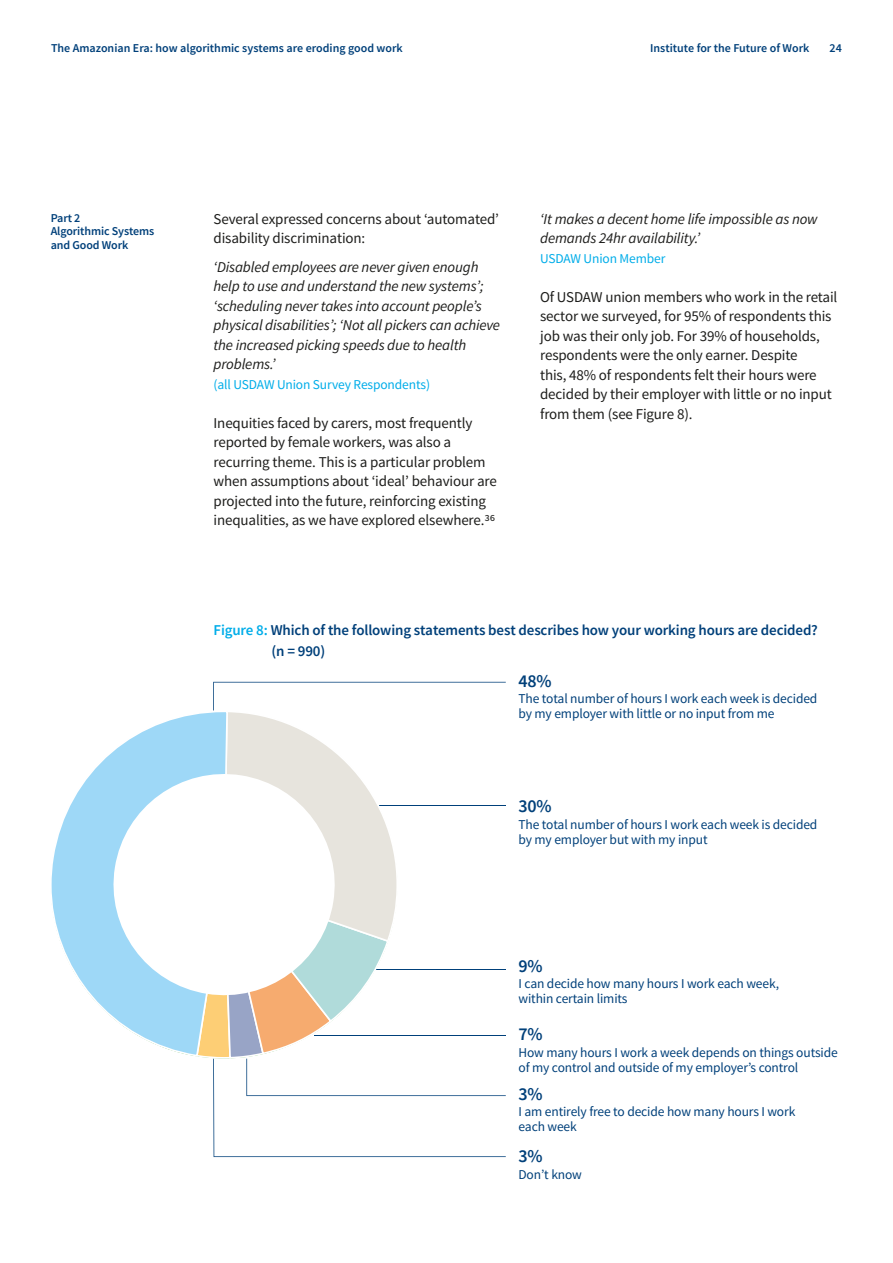
<style>
.page{position:relative;width:893px;height:1263px;background:#fff}
.page>*{position:absolute;margin:0;border:0;box-sizing:border-box;transform-origin:0 0}
.t1{font:600 18px "Source Sans Pro";color:#00407a}
.t2{font:15px/19.5px "Source Sans Pro";letter-spacing:-.01em;color:#1d1d1b}
.t3{font:italic 15px/19.5px "Source Sans Pro";letter-spacing:-.01em;color:#1d1d1b}
.t4{font:600 15px "Source Sans Pro";letter-spacing:-.01em;color:#00407a}
.t5{font:13.5px/15px "Source Sans Pro";letter-spacing:-.01em;color:#00407a}
.t6{font:13.5px "Source Sans Pro";letter-spacing:-.01em;color:#00ade9}
.t7{font:600 12px/13.5px "Source Sans Pro";color:#00407a}
.s1{color:#00ade9}
</style>
<div class="page">
<svg style="left:202px;top:682px;width:304px;height:475px"></svg>
<svg style="left:51px;top:710px;width:177px;height:347px;fill:#9ed8f7"></svg>
<svg style="left:105px;top:766px;width:238px;height:237px"></svg>
<p class="t7" style="left:51px;top:41px;width:353px">The Amazonian Era: how algorithmic systems are eroding good work</p>
<p class="t7" style="left:650px;top:41px;width:161px">Institute for the Future of Work</p>
<p class="t7" style="left:830px;top:41px;width:14px">24</p>
<p class="t7" style="left:51px;top:211px;width:105px">Part 2<br>Algorithmic Systems and Good Work</p>
<p class="t2" style="left:214px;top:209px;width:287px">Several expressed concerns about ‘automated’ disability discrimination:</p>
<p class="t3" style="left:214px;top:257px;width:288px">‘Disabled employees are never given enough help to use and understand the new systems’; ‘scheduling never takes into account people’s physical disabilities’; ‘Not all pickers can achieve the increased picking speeds due to health problems.’</p>
<p class="t6" style="left:214px;top:376px;width:218px">(all USDAW Union Survey Respondents)</p>
<p class="t2" style="left:214px;top:413px;width:285px">Inequities faced by carers, most frequently reported by female workers, was also a recurring theme. This is a particular problem when assumptions about ‘ideal’ behaviour are projected into the future, reinforcing existing inequalities, as we have explored elsewhere.36</p>
<p class="t3" style="left:540px;top:209px;width:279px">‘It makes a decent home life impossible as now demands 24hr availability.’</p>
<p class="t6" style="left:540px;top:250px;width:127px">USDAW Union Member</p>
<p class="t2" style="left:540px;top:287px;width:299px">Of USDAW union members who work in the retail sector we surveyed, for 95% of respondents this job was their only job. For 39% of households, respondents were the only earner. Despite<br>this, 48% of respondents felt their hours were decided by their employer with little or no input from them (see Figure 8).</p>
<p class="t4" style="left:214px;top:620px;width:606px"><span class="s1">Figure 8:</span> Which of the following statements best describes how your working hours are decided?</p>
<p class="t4" style="left:271px;top:642px;width:55px">(n = 990)</p>
<p class="t1" style="left:518px;top:669px;width:35px">48%</p>
<p class="t5" style="left:518px;top:692px;width:300px">The total number of hours I work each week is decided by my employer with little or no input from me</p>
<p class="t1" style="left:518px;top:795px;width:35px">30%</p>
<p class="t5" style="left:518px;top:817px;width:300px">The total number of hours I work each week is decided by my employer but with my input</p>
<p class="t1" style="left:518px;top:954px;width:26px">9%</p>
<p class="t5" style="left:518px;top:976px;width:262px">I can decide how many hours I work each week, within certain limits</p>
<p class="t1" style="left:518px;top:1023px;width:26px">7%</p>
<p class="t5" style="left:518px;top:1045px;width:321px">How many hours I work a week depends on things outside of my control and outside of my employer’s control</p>
<p class="t1" style="left:518px;top:1082px;width:26px">3%</p>
<p class="t5" style="left:518px;top:1105px;width:278px">I am entirely free to decide how many hours I work each week</p>
<p class="t1" style="left:518px;top:1145px;width:26px">3%</p>
<p class="t5" style="left:518px;top:1167px;width:65px">Don’t know</p>
</div>
